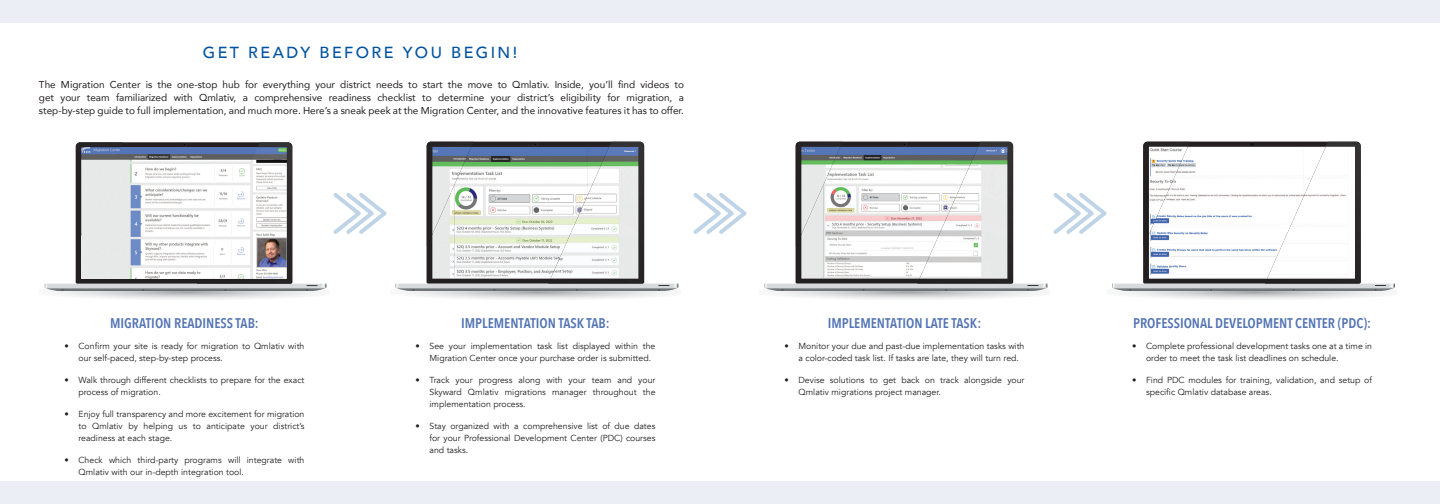
<style>
.page{position:relative;width:1440px;height:504px;background:#fff}
.page>*{position:absolute;margin:0;border:0;box-sizing:border-box;transform-origin:0 0}
.Subheads{font:500 16px "Avenir";letter-spacing:.15em;color:#0153a0}
.Body{font:600 14px "Avenir Next Condensed";color:#5475b5}
.Intro_to_topic{font:10px/13px "Avenir";color:#231f20;text-align:justify}
.Body-2{font:8.8px/12px "Avenir";color:#231f20}
</style>
<div class="page">
<div style="left:0;top:0;width:1440px;height:22px;background:#eceef6"></div>
<div style="left:0;top:482px;width:1440px;height:22px;background:#eceef6"></div>
<svg style="left:45px;top:142px;width:281px;height:149px"></svg>
<svg style="left:395px;top:142px;width:283px;height:149px"></svg>
<svg style="left:1143px;top:142px;width:122px;height:142px"></svg>
<img style="left:1171px;top:147px;width:94px;height:110px">
<img style="left:1149px;top:247px;width:22px;height:32px">
<img style="left:1171px;top:257px;width:94px;height:22px">
<img style="left:1143px;top:142px;width:47px;height:105px">
<svg style="left:1112px;top:284px;width:283px;height:7px;background:#aeb2b4"></svg>
<img style="left:1265px;top:142px;width:96px;height:142px">
<img style="left:1267px;top:147px;width:88px;height:132px">
<img style="left:1265px;top:284px;width:94px;height:1px">
<svg style="left:1250px;top:142px;width:4px;height:4px"></svg>
<svg style="left:333px;top:193px;width:54px;height:41px"></svg>
<svg style="left:693px;top:193px;width:54px;height:41px"></svg>
<svg style="left:1053px;top:193px;width:54px;height:41px"></svg>
<svg style="left:764px;top:142px;width:283px;height:149px"></svg>
<p class="Subheads" style="left:203px;top:39px;width:316px">GET READY BEFORE YOU BEGIN!</p>
<p class="Intro_to_topic" style="left:39px;top:78px;width:647px">The Migration Center is the one-stop hub for everything your district needs to start the move to Qmlativ. Inside, you’ll find videos to get your team familiarized with Qmlativ, a comprehensive readiness checklist to determine your district’s eligibility for migration, a step-by-step guide to full implementation, and much more. Here’s a sneak peek at the Migration Center, and the innovative features it has to offer.</p>
<p class="Body" style="left:110px;top:311px;width:150px">MIGRATION READINESS TAB:</p>
<p class="Body" style="left:461px;top:311px;width:150px">IMPLEMENTATION TASK TAB:</p>
<p class="Body" style="left:1133px;top:311px;width:239px">PROFESSIONAL DEVELOPMENT CENTER (PDC):</p>
<p class="Body" style="left:828px;top:311px;width:155px">IMPLEMENTATION LATE TASK:</p>
<p class="Body-2" style="left:798px;top:340px;width:228px;text-indent:-14px">• Monitor your due and past-due implementation tasks with a color-coded task list. If tasks are late, they will turn red.</p>
<p class="Body-2" style="left:798px;top:374px;width:228px;text-indent:-14px">• Devise solutions to get back on track alongside your<br>Qmlativ migrations project manager.</p>
<p class="Body-2" style="left:78px;top:340px;width:228px;text-indent:-14px">• Confirm your site is ready for migration to Qmlativ with our self-paced, step-by-step process.</p>
<p class="Body-2" style="left:78px;top:374px;width:228px;text-indent:-14px">• Walk through different checklists to prepare for the exact process of migration.</p>
<p class="Body-2" style="left:78px;top:408px;width:228px;text-align:justify;text-indent:-14px">• Enjoy full transparency and more excitement for migration to Qmlativ by helping us to anticipate your district’s readiness at each stage.</p>
<p class="Body-2" style="left:78px;top:454px;width:228px;text-indent:-14px">• Check which third-party programs will integrate with<br>Qmlativ with our in-depth integration tool.</p>
<p class="Body-2" style="left:1146px;top:340px;width:228px;text-indent:-14px">• Complete professional development tasks one at a time in order to meet the task list deadlines on schedule.</p>
<p class="Body-2" style="left:1146px;top:374px;width:228px;text-indent:-14px">• Find PDC modules for training, validation, and setup of specific Qmlativ database areas.</p>
<p class="Body-2" style="left:429px;top:340px;width:228px;text-indent:-14px">• See your implementation task list displayed within the<br>Migration Center once your purchase order is submitted.</p>
<p class="Body-2" style="left:429px;top:374px;width:228px;text-align:justify;text-indent:-14px">• Track your progress along with your team and your Skyward Qmlativ migrations manager throughout the implementation process.</p>
<p class="Body-2" style="left:429px;top:420px;width:228px;text-align:justify;text-indent:-14px">• Stay organized with a comprehensive list of due dates for your Professional Development Center (PDC) courses and tasks.</p>
</div>
